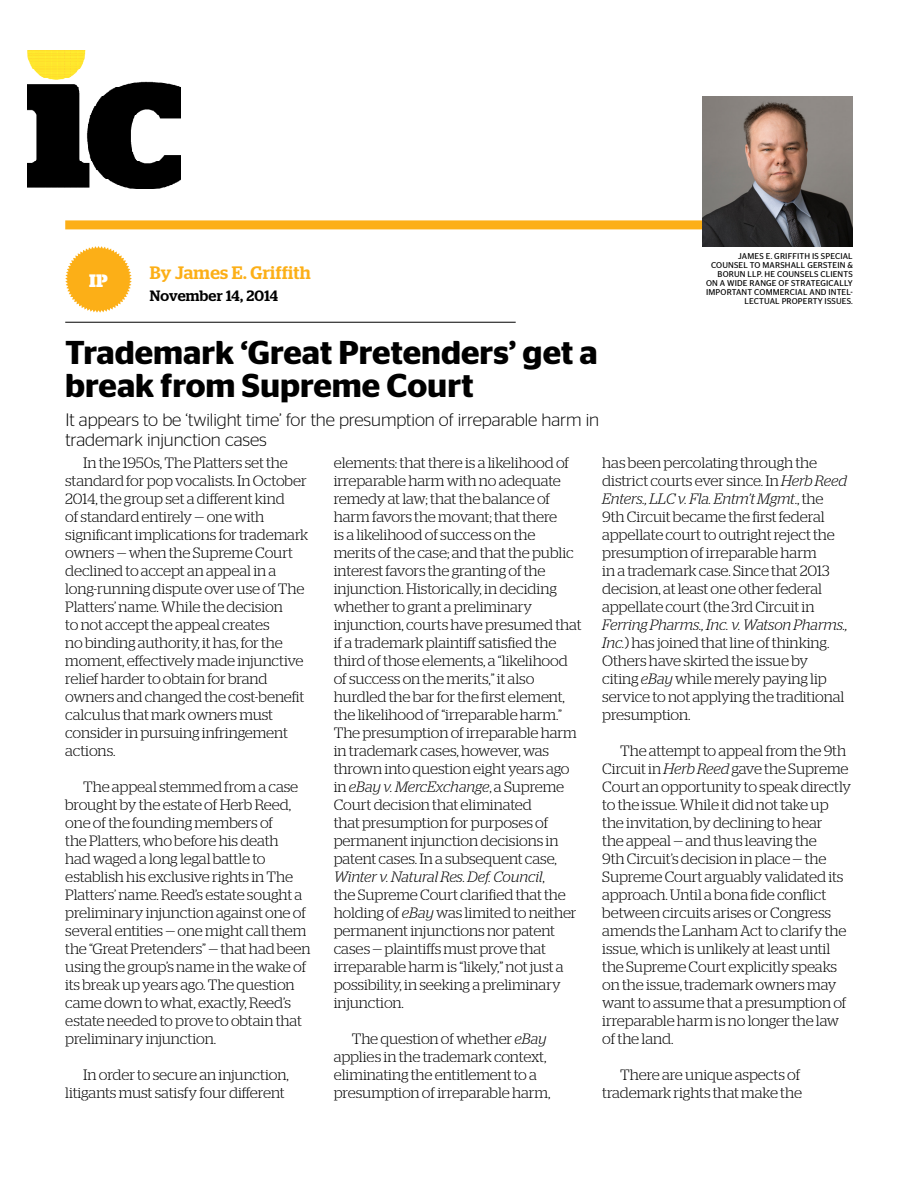
<style>
.page{position:relative;width:918px;height:1188px;background:#fff}
.page>*{position:absolute;margin:0;border:0;box-sizing:border-box;transform-origin:0 0}
.Views_column_title{font:600 33px/33px "Stag Sans";color:#000}
.Views_column_title-2{font:300 18px/19.5px "Stag Sans";letter-spacing:-.005em;color:#000}
.Views_Feature_byline{font:500 18px "Stag";letter-spacing:.02em;color:#fcaf17}
.Section_name_medalli{font:700 18px "Stag Stencil";color:#fff}
.IC_TXT{font:300 15px/18px "Stag Stencil";letter-spacing:-.005em;color:#000}
.Views_Feature_byline-2{font:500 15px "Stag";letter-spacing:.02em;color:#000}
.Bio{font:8.4px/9px "Stag Sans";letter-spacing:.02em;color:#000;text-align:right}
.s1{font-style:italic}
</style>
<div class="page">
<svg style="left:65px;top:246px;width:67px;height:67px"></svg>
<hr style="left:65px;top:322px;width:451px;height:1px;background:#000">
<div style="left:65px;top:220px;width:788px;height:9px;background:#fcaf17"></div>
<img style="left:27px;top:51px;width:153px;height:138px">
<img style="left:703px;top:96px;width:150px;height:150px">
<p class="Section_name_medalli" style="left:89px;top:270px;width:20px">IP</p>
<p class="Views_Feature_byline" style="left:150px;top:262px;width:163px">By James E. Griffith</p>
<p class="Views_Feature_byline-2" style="left:150px;top:287px;width:130px">November 14, 2014</p>
<p class="Views_column_title" style="left:65px;top:336px;width:534px">Trademark ‘Great Pretenders’ get a break from Supreme Court</p>
<p class="Views_column_title-2" style="left:65px;top:410px;width:535px">It appears to be ‘twilight time’ for the presumption of irreparable harm in trademark injunction cases</p>
<p class="Bio" style="left:706px;top:251px;width:148px">JAMES E. GRIFFITH IS SPECIAL<br>COUNSEL TO MARSHALL GERSTEIN &amp;<br>BORUN LLP. HE COUNSELS CLIENTS<br>ON A WIDE RANGE OF STRATEGICALLY<br>IMPORTANT COMMERCIAL AND INTEL-<br>LECTUAL PROPERTY ISSUES.</p>
<p class="IC_TXT" style="left:65px;top:454px;width:245px;text-indent:18px">In the 1950s, The Platters set the standard for pop vocalists. In October 2014, the group set a different kind<br>of standard entirely — one with significant implications for trademark owners — when the Supreme Court declined to accept an appeal in a long-running dispute over use of The Platters’ name. While the decision<br>to not accept the appeal creates<br>no binding authority, it has, for the moment, effectively made injunctive relief harder to obtain for brand owners and changed the cost-benefit calculus that mark owners must consider in pursuing infringement actions.</p>
<p class="IC_TXT" style="left:65px;top:778px;width:247px;text-indent:18px">The appeal stemmed from a case brought by the estate of Herb Reed, one of the founding members of<br>the Platters, who before his death<br>had waged a long legal battle to establish his exclusive rights in The Platters’ name. Reed’s estate sought a preliminary injunction against one of several entities — one might call them the “Great Pretenders” — that had been using the group’s name in the wake of its break up years ago. The question came down to what, exactly, Reed’s estate needed to prove to obtain that preliminary injunction.</p>
<p class="IC_TXT" style="left:65px;top:1066px;width:225px;text-align:right">In order to secure an injunction, litigants must satisfy four different</p>
<p class="IC_TXT" style="left:334px;top:454px;width:249px">elements: that there is a likelihood of irreparable harm with no adequate remedy at law; that the balance of harm favors the movant; that there<br>is a likelihood of success on the<br>merits of the case; and that the public interest favors the granting of the injunction. Historically, in deciding whether to grant a preliminary injunction, courts have presumed that if a trademark plaintiff satisfied the third of those elements, a “likelihood of success on the merits,” it also hurdled the bar for the first element, the likelihood of “irreparable harm.” The presumption of irreparable harm in trademark cases, however, was thrown into question eight years ago in <span class="s1">eBay v. MercExchange</span>, a Supreme Court decision that eliminated<br>that presumption for purposes of permanent injunction decisions in patent cases. In a subsequent case, <span class="s1">Winter v. Natural Res. Def. Council</span>,<br>the Supreme Court clarified that the holding of <span class="s1">eBay</span> was limited to neither permanent injunctions nor patent cases — plaintiffs must prove that irreparable harm is “likely,” not just a possibility, in seeking a preliminary injunction.</p>
<p class="IC_TXT" style="left:334px;top:1030px;width:218px;text-indent:18px">The question of whether <span class="s1">eBay </span>applies in the trademark context, eliminating the entitlement to a presumption of irreparable harm,</p>
<p class="IC_TXT" style="left:602px;top:454px;width:247px">has been percolating through the district courts ever since. In <span class="s1">Herb Reed Enters., LLC v. Fla. Entm’t Mgmt</span>., the 9th Circuit became the first federal appellate court to outright reject the presumption of irreparable harm<br>in a trademark case. Since that 2013 decision, at least one other federal appellate court (the 3rd Circuit in <span class="s1">Ferring Pharms., Inc. v. Watson Pharms., Inc.</span>) has joined that line of thinking.<br>Others have skirted the issue by citing <span class="s1">eBay</span> while merely paying lip service to not applying the traditional presumption.</p>
<p class="IC_TXT" style="left:602px;top:742px;width:251px;text-indent:18px">The attempt to appeal from the 9th Circuit in <span class="s1">Herb Reed</span> gave the Supreme Court an opportunity to speak directly to the issue. While it did not take up the invitation, by declining to hear<br>the appeal — and thus leaving the<br>9th Circuit’s decision in place — the Supreme Court arguably validated its approach. Until a bona fide conflict between circuits arises or Congress amends the Lanham Act to clarify the issue, which is unlikely at least until the Supreme Court explicitly speaks on the issue, trademark owners may want to assume that a presumption of irreparable harm is no longer the law of the land.</p>
<p class="IC_TXT" style="left:602px;top:1066px;width:201px;text-align:right">There are unique aspects of trademark rights that make the</p>
</div>
